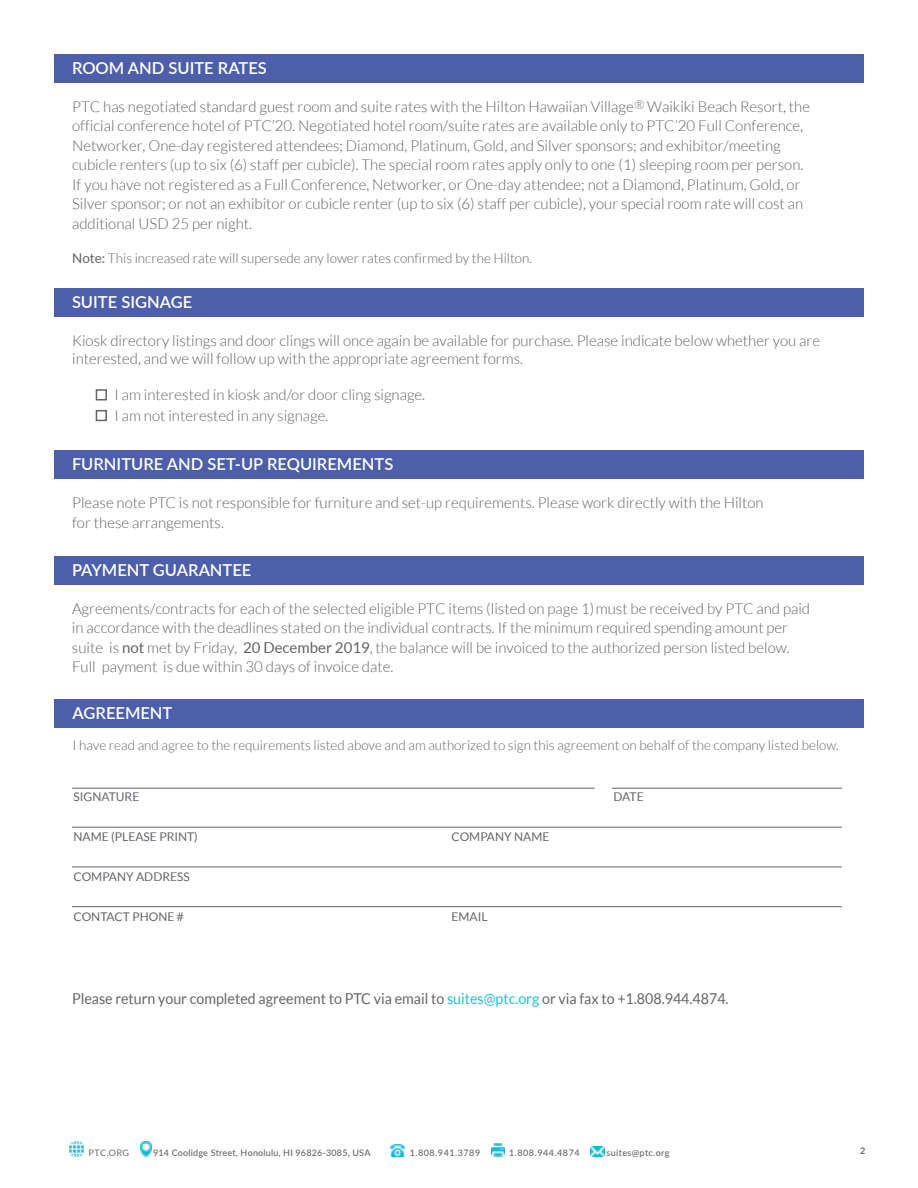
<style>
.page{position:relative;width:918px;height:1188px;background:#fff}
.page>*{position:absolute;margin:0;border:0;box-sizing:border-box;transform-origin:0 0}
.t1{font:600 16.5px "Lato";color:#fff}
.t2{font:300 15px/19.5px "Lato";color:#616161}
.t3{font:15px "Lato";color:#64656a;scale:.95 1}
.t4{font:300 15px "Lato";color:#64656a}
.t5{font:300 13.5px "Lato";color:#64656a}
.t6{font:300 13.5px "Lato";color:#616161}
.t7{font:12px "Lato";color:#64656a}
.t8{font:500 9px "Lato";letter-spacing:.02em;color:#64656a}
.t9{font:500 9px "Lato";letter-spacing:.06em;color:#64656a}
.t10{font:500 9px "Lato";letter-spacing:.04em;color:#64656a}
.t11{font:9px "Lato";letter-spacing:.035em;color:#64656a}
.t12{font:700 9px "Lato";color:#64656a}
.s1{font-weight:400}
.s2{color:#22bfde}
</style>
<div class="page">
<div style="left:96px;top:389px;width:11px;height:11px;border:2px solid #64656a"></div>
<div style="left:96px;top:410px;width:11px;height:11px;border:2px solid #64656a"></div>
<div style="left:54px;top:54px;width:810px;height:29px;background:#4d5fab"></div>
<div style="left:54px;top:288px;width:810px;height:29px;background:#4d5fab"></div>
<div style="left:54px;top:450px;width:810px;height:29px;background:#4d5fab"></div>
<div style="left:54px;top:556px;width:810px;height:29px;background:#4d5fab"></div>
<div style="left:54px;top:699px;width:810px;height:29px;background:#4d5fab"></div>
<hr style="left:72px;top:788px;width:523px;height:1px;background:#64656a">
<hr style="left:612px;top:788px;width:230px;height:1px;background:#64656a">
<hr style="left:72px;top:827px;width:770px;height:1px;background:#64656a">
<hr style="left:72px;top:867px;width:770px;height:1px;background:#64656a">
<hr style="left:72px;top:906px;width:770px;height:1px;background:#64656a">
<img style="left:69px;top:1141px;width:15px;height:15px">
<img style="left:141px;top:1142px;width:10px;height:14px">
<img style="left:390px;top:1144px;width:15px;height:12px">
<svg style="left:491px;top:1143px;width:13px;height:13px"></svg>
<img style="left:590px;top:1147px;width:15px;height:9px">
<p class="t1" style="left:72px;top:56px;width:196px">ROOM AND SUITE RATES</p>
<p class="t2" style="left:72px;top:97px;width:739px">PTC has negotiated standard guest room and suite rates with the Hilton Hawaiian Village<sup>®</sup> Waikiki Beach Resort, the official conference hotel of PTC’20. Negotiated hotel room/suite rates are available only to PTC’20 Full Conference, Networker, One-day registered attendees; Diamond, Platinum, Gold, and Silver sponsors; and exhibitor/meeting cubicle renters (up to six (6) staff per cubicle). The special room rates apply only to one (1) sleeping room per person.<br>If you have not registered as a Full Conference, Networker, or One-day attendee; not a Diamond, Platinum, Gold, or Silver sponsor; or not an exhibitor or cubicle renter (up to six (6) staff per cubicle), your special room rate will cost an additional USD 25 per night.</p>
<p class="t6" style="left:72px;top:251px;width:462px"><span class="s1">Note:</span> This increased rate will supersede any lower rates confirmed by the Hilton.</p>
<p class="t1" style="left:72px;top:290px;width:122px">SUITE SIGNAGE</p>
<p class="t2" style="left:72px;top:332px;width:750px;line-height:18px">Kiosk directory listings and door clings will once again be available for purchase. Please indicate below whether you are interested, and we will follow up with the appropriate agreement forms.</p>
<p class="t4" style="left:114px;top:386px;width:312px">I am interested in kiosk and/or door cling signage.</p>
<p class="t4" style="left:114px;top:407px;width:215px">I am not interested in any signage.</p>
<p class="t1" style="left:72px;top:452px;width:323px">FURNITURE AND SET-UP REQUIREMENTS</p>
<p class="t2" style="left:72px;top:493px;width:693px">Please note PTC is not responsible for furniture and set-up requirements. Please work directly with the Hilton for these arrangements.</p>
<p class="t1" style="left:72px;top:558px;width:181px">PAYMENT GUARANTEE</p>
<p class="t2" style="left:72px;top:599px;width:740px">Agreements/contracts for each of the selected eligible PTC items (listed on page 1)must be received by PTC and paid in accordance with the deadlines stated on the individual contracts. If the minimum required spending amount per suite is <span class="s1">not</span> met by Friday, <span class="s1">20 December 2019</span>, the balance will be invoiced to the authorized person listed below.<br>Full payment is due within 30 days of invoice date.</p>
<p class="t1" style="left:73px;top:701px;width:101px">AGREEMENT</p>
<p class="t5" style="left:73px;top:738px;width:768px">I have read and agree to the requirements listed above and am authorized to sign this agreement on behalf of the company listed below.</p>
<p class="t7" style="left:74px;top:790px;width:67px">SIGNATURE</p>
<p class="t7" style="left:614px;top:790px;width:32px">DATE</p>
<p class="t7" style="left:74px;top:830px;width:126px">NAME (PLEASE PRINT)</p>
<p class="t7" style="left:452px;top:830px;width:99px">COMPANY NAME</p>
<p class="t7" style="left:74px;top:870px;width:118px">COMPANY ADDRESS</p>
<p class="t7" style="left:74px;top:910px;width:112px">CONTACT PHONE #</p>
<p class="t7" style="left:452px;top:910px;width:38px">EMAIL</p>
<p class="t3" style="left:72px;top:990px;width:693px">Please return your completed agreement to PTC via email to <span class="s2">suites@ptc.org</span> or via fax to +1.808.944.4874.</p>
<p class="t11" style="left:89px;top:1148px;width:42px">PTC.ORG</p>
<p class="t8" style="left:153px;top:1146px;width:219px">914 Coolidge Street, Honolulu, HI 96826-3085, USA</p>
<p class="t9" style="left:410px;top:1146px;width:72px">1.808.941.3789</p>
<p class="t9" style="left:509px;top:1146px;width:72px">1.808.944.4874</p>
<p class="t10" style="left:607px;top:1146px;width:65px">suites@ptc.org</p>
<p class="t12" style="left:860px;top:1145px;width:7px">2</p>
</div>
